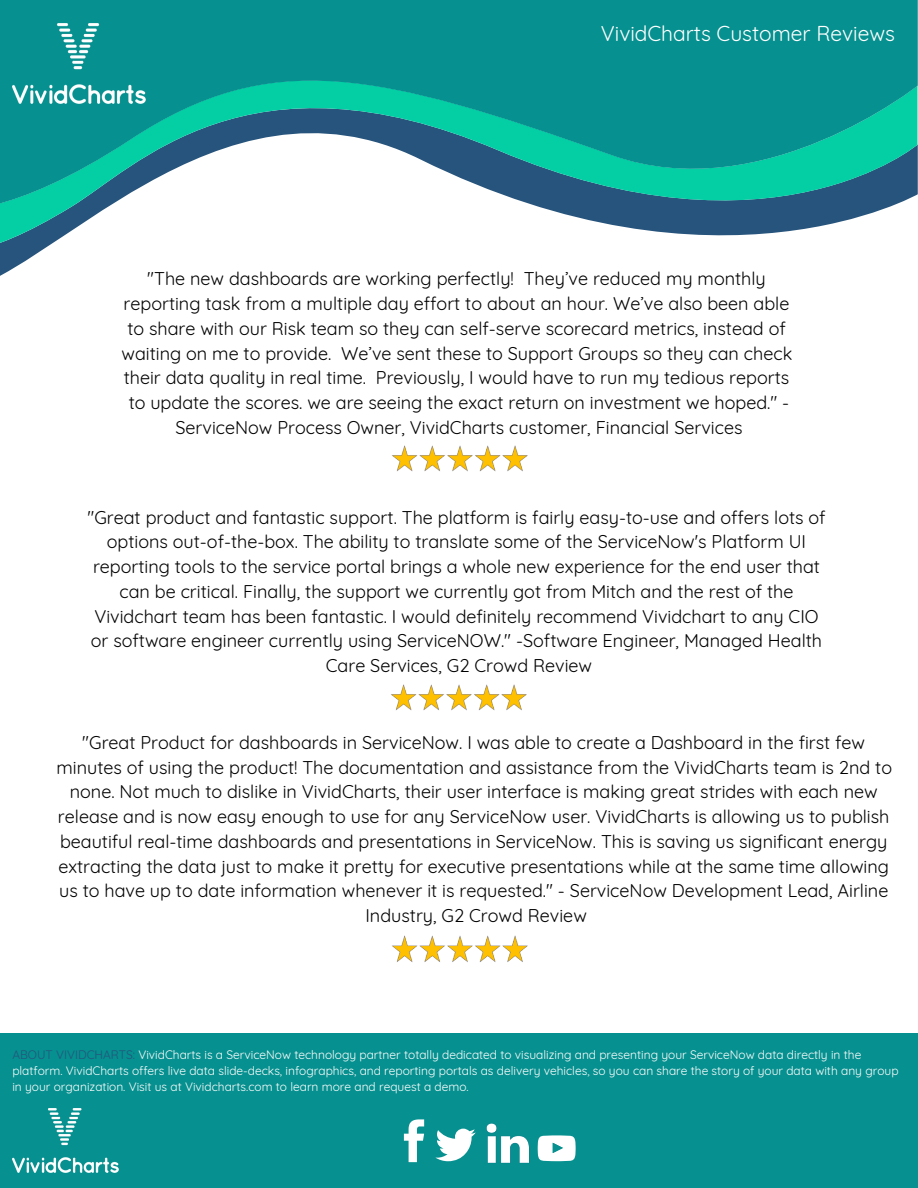
<style>
.page{position:relative;width:918px;height:1188px;background:#fff}
.page>*{position:absolute;margin:0;border:0;box-sizing:border-box;transform-origin:0 0}
.t1{font:21px "Quicksand";color:#fff}
.t2{font:18px/24.8px "Quicksand";color:#000;text-align:center}
.t3{font:12px/15.8px "Quicksand";color:#fff}
.s1{color:#26547c}
</style>
<div class="page">
<svg style="left:0;top:220px;width:847px;height:46px"></svg>
<svg style="left:0;top:0;width:918px;height:220px;background:#2ca19f"></svg>
<div style="left:0;top:1033px;width:918px;height:155px;background:#06908f"></div>
<img style="left:12px;top:1109px;width:106px;height:64px">
<svg style="left:404px;top:1119px;width:20px;height:43px"></svg>
<svg style="left:435px;top:1130px;width:24px;height:31px"></svg>
<img style="left:459px;top:1123px;width:98px;height:40px">
<svg style="left:538px;top:1135px;width:38px;height:26px"></svg>
<img style="left:392px;top:445px;width:136px;height:27px">
<img style="left:391px;top:684px;width:136px;height:27px">
<img style="left:392px;top:935px;width:136px;height:27px">
<img style="left:12px;top:24px;width:133px;height:80px">
<p class="t1" style="left:601px;top:20px;width:296px">VividCharts Customer Reviews</p>
<p class="t2" style="left:122px;top:266px;width:672px">"The new dashboards are working perfectly! They’ve reduced my monthly reporting task from a multiple day effort to about an hour. We’ve also been able to share with our Risk team so they can self-serve scorecard metrics, instead of waiting on me to provide. We’ve sent these to Support Groups so they can check their data quality in real time. Previously, I would have to run my tedious reports to update the scores. we are seeing the exact return on investment we hoped." - ServiceNow Process Owner, VividCharts customer, Financial Services</p>
<p class="t2" style="left:87px;top:504px;width:740px">"Great product and fantastic support. The platform is fairly easy-to-use and offers lots of options out-of-the-box. The ability to translate some of the ServiceNow's Platform UI reporting tools to the service portal brings a whole new experience for the end user that can be critical. Finally, the support we currently got from Mitch and the rest of the Vividchart team has been fantastic. I would definitely recommend Vividchart to any CIO or software engineer currently using ServiceNOW." -Software Engineer, Managed Health Care Services, G2 Crowd Review</p>
<p class="t2" style="left:57px;top:730px;width:837px">"Great Product for dashboards in ServiceNow. I was able to create a Dashboard in the first few minutes of using the product! The documentation and assistance from the VividCharts team is 2nd to none. Not much to dislike in VividCharts, their user interface is making great strides with each new release and is now easy enough to use for any ServiceNow user. VividCharts is allowing us to publish beautiful real-time dashboards and presentations in ServiceNow. This is saving us significant energy extracting the data just to make it pretty for executive presentations while at the same time allowing us to have up to date information whenever it is requested." - ServiceNow Development Lead, Airline Industry, G2 Crowd Review</p>
<p class="t3" style="left:12px;top:1047px;width:888px"><span class="s1">ABOUT VIVIDCHARTS:</span> VividCharts is a ServiceNow technology partner totally dedicated to visualizing and presenting your ServiceNow data directly in the platform. VividCharts offers live data slide-decks, infographics, and reporting portals as delivery vehicles, so you can share the story of your data with any group in your organization. Visit us at Vividcharts.com to learn more and request a demo.</p>
</div>
